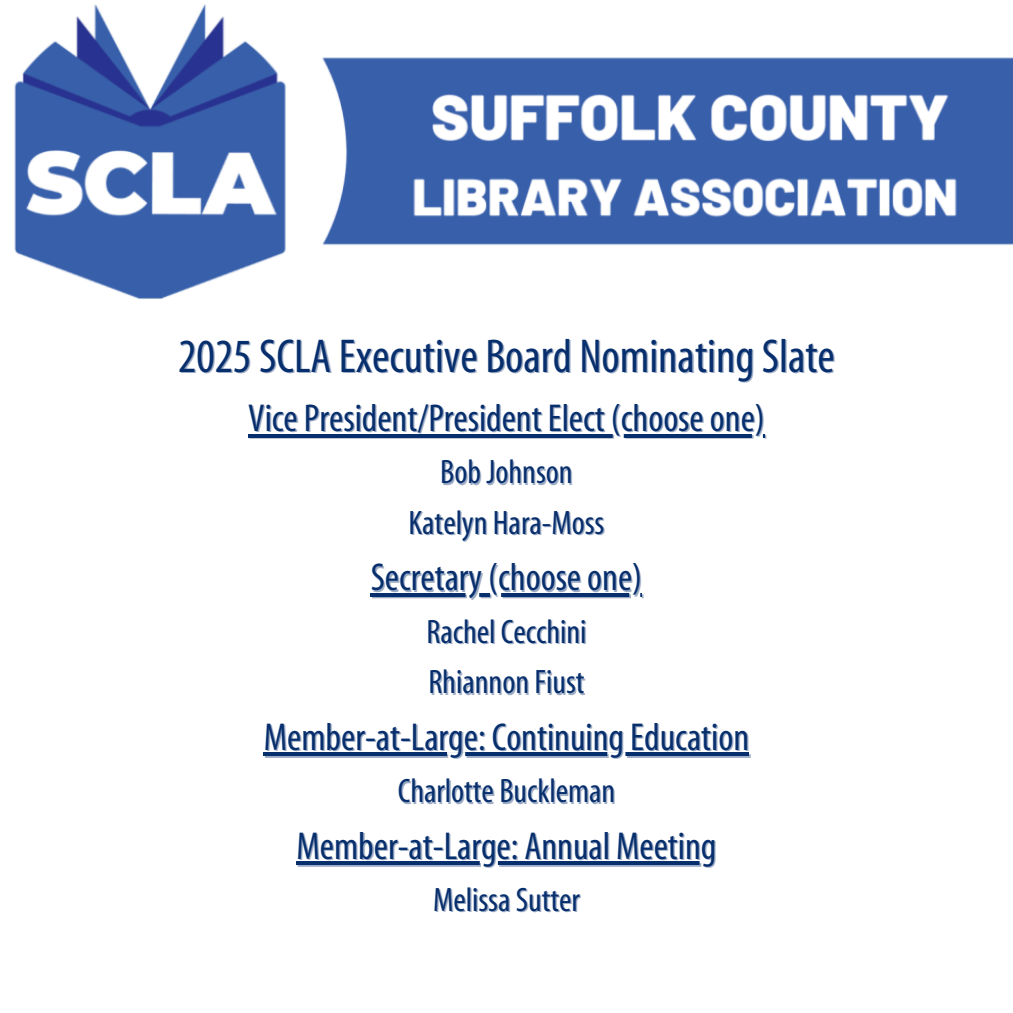
<style>
.page{position:relative;width:1013px;height:1013px;background:#fff}
.page>*{position:absolute;margin:0;border:0;box-sizing:border-box;transform-origin:0 0}
.t1{font:condensed 47.75px "Myriad";color:#082f6d}
.t2{font:condensed 39px "Myriad";color:#082f6d}
.t3{font:condensed 34px/50.6px "Myriad";color:#082f6d;text-align:center}
</style>
<div class="page">
<img style="left:14px;top:4px;width:998px;height:863px">
<svg style="left:248px;top:433px;width:516px;height:4px;fill:#082f6d"></svg>
<hr style="left:371px;top:593px;width:271px;height:4px;background:#082f6d">
<hr style="left:264px;top:752px;width:485px;height:4px;background:#082f6d">
<hr style="left:296px;top:861px;width:420px;height:4px;background:#082f6d">
<h1 class="t1" style="left:178px;top:332px;width:658px">2025 SCLA Executive Board Nominating Slate</h1>
<p class="t2" style="left:248px;top:398px;width:518px">Vice President/President Elect (choose one)</p>
<p class="t3" style="left:408px;top:448px;width:197px">Bob Johnson<br>Katelyn Hara-Moss</p>
<p class="t2" style="left:371px;top:558px;width:273px">Secretary (choose one)</p>
<p class="t3" style="left:426px;top:607px;width:162px;text-align:left">Rachel Cecchini<br>Rhiannon Fiust</p>
<p class="t2" style="left:264px;top:717px;width:487px">Member-at-Large: Continuing Education</p>
<p class="t3" style="left:397px;top:767px;width:219px">Charlotte Buckleman</p>
<p class="t2" style="left:296px;top:826px;width:421px">Member-at-Large: Annual Meeting</p>
<p class="t3" style="left:433px;top:876px;width:148px">Melissa Sutter</p>
</div>
